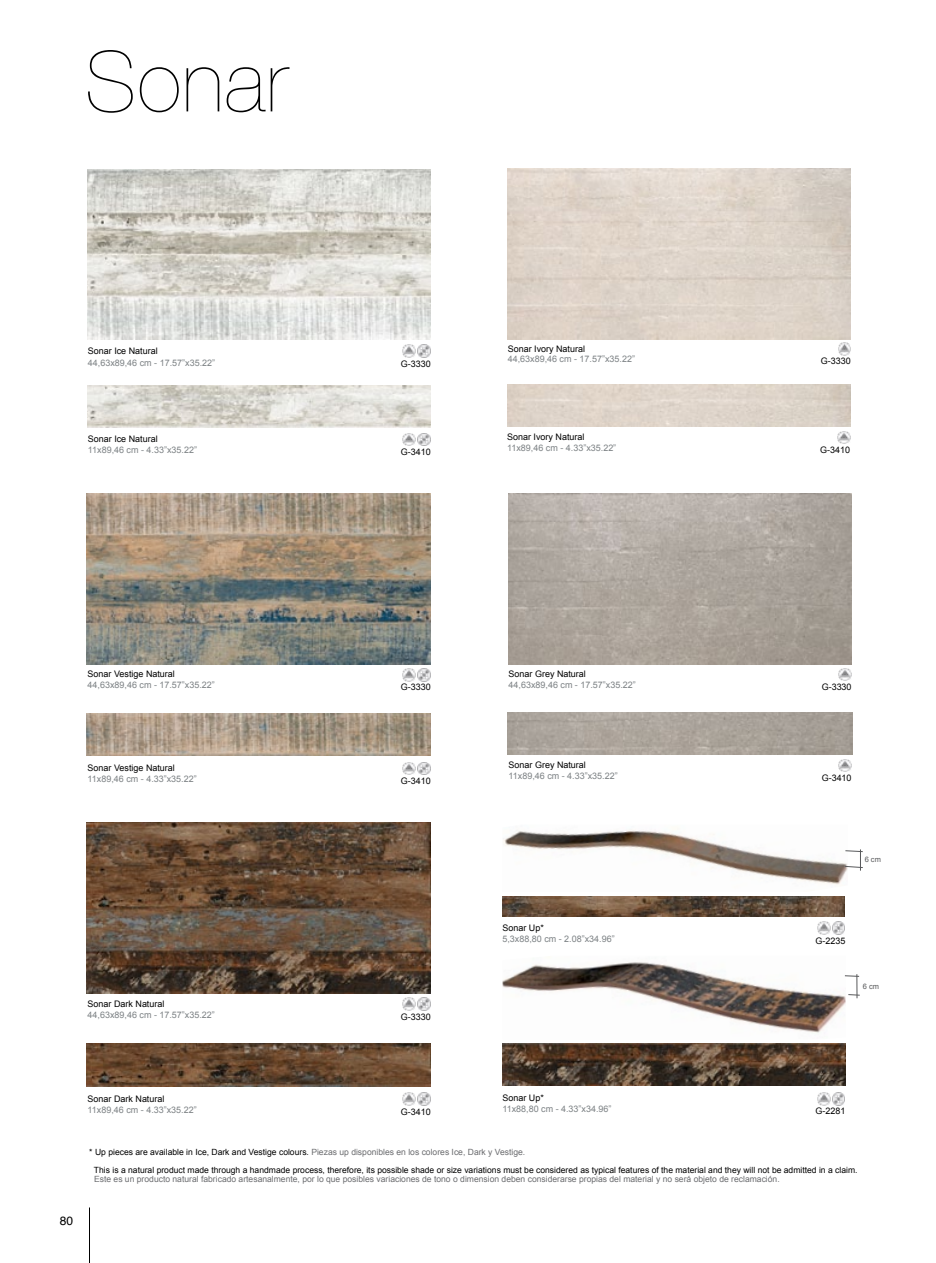
<style>
.page{position:relative;width:936px;height:1263px;background:#fff}
.page>*{position:absolute;margin:0;border:0;box-sizing:border-box;transform-origin:0 0}
.t1{font:200 84px "Helvetica Neue";letter-spacing:.01em;color:#000}
.t2{font:12px "Helvetica";color:#000}
.t3{font:9px "Arial";color:#7c8184}
.t4{font:9px "Arial";color:#000}
.t5{font:8.55px/17.7px "Arial";color:#000}
.t6{font:8.55px "Arial";color:#6b6c6f}
.t7{font:7.5px "Arial";color:#58595b}
.s1{color:#6b6c6f}
</style>
<div class="page">
<hr style="left:89px;top:1207px;width:1px;height:56px;background:#000">
<svg style="left:837px;top:431px;width:13px;height:13px"></svg>
<svg style="left:838px;top:342px;width:12px;height:13px"></svg>
<svg style="left:838px;top:668px;width:13px;height:13px"></svg>
<svg style="left:838px;top:759px;width:13px;height:13px"></svg>
<img style="left:508px;top:712px;width:344px;height:42px">
<img style="left:508px;top:493px;width:343px;height:171px">
<svg style="left:403px;top:345px;width:27px;height:12px"></svg>
<svg style="left:403px;top:433px;width:27px;height:13px"></svg>
<img style="left:87px;top:169px;width:343px;height:171px">
<img style="left:87px;top:385px;width:343px;height:42px">
<svg style="left:402px;top:998px;width:28px;height:12px"></svg>
<svg style="left:402px;top:1093px;width:28px;height:12px"></svg>
<img style="left:87px;top:822px;width:343px;height:171px">
<img style="left:87px;top:1044px;width:343px;height:42px">
<svg style="left:402px;top:668px;width:28px;height:13px"></svg>
<svg style="left:402px;top:762px;width:28px;height:13px"></svg>
<img style="left:87px;top:494px;width:343px;height:171px">
<img style="left:87px;top:713px;width:343px;height:42px">
<svg style="left:817px;top:1092px;width:27px;height:13px"></svg>
<svg style="left:817px;top:922px;width:27px;height:12px"></svg>
<img style="left:502px;top:1043px;width:343px;height:42px">
<img style="left:502px;top:896px;width:342px;height:20px">
<img style="left:503px;top:830px;width:344px;height:55px">
<img style="left:502px;top:962px;width:343px;height:71px">
<svg style="left:844px;top:849px;width:19px;height:22px"></svg>
<svg style="left:844px;top:974px;width:16px;height:24px"></svg>
<p class="t1" style="left:85px;top:33px;width:204px">Sonar</p>
<p class="t4" style="left:88px;top:345px;width:71px">Sonar Ice Natural</p>
<p class="t3" style="left:88px;top:357px;width:129px">44,63x89,46 cm - 17.57”x35.22”</p>
<p class="t4" style="left:401px;top:358px;width:31px">G-3330</p>
<p class="t4" style="left:507px;top:343px;width:79px">Sonar Ivory Natural</p>
<p class="t3" style="left:507px;top:354px;width:129px">44,63x89,46 cm - 17.57”x35.22”</p>
<p class="t4" style="left:820px;top:356px;width:31px">G-3330</p>
<p class="t4" style="left:88px;top:434px;width:71px">Sonar Ice Natural</p>
<p class="t3" style="left:88px;top:445px;width:111px">11x89,46 cm - 4.33”x35.22”</p>
<p class="t4" style="left:401px;top:447px;width:31px">G-3410</p>
<p class="t4" style="left:507px;top:432px;width:79px">Sonar Ivory Natural</p>
<p class="t3" style="left:507px;top:443px;width:111px">11x89,46 cm - 4.33”x35.22”</p>
<p class="t4" style="left:820px;top:445px;width:31px">G-3410</p>
<p class="t4" style="left:88px;top:669px;width:89px">Sonar Vestige Natural</p>
<p class="t4" style="left:508px;top:669px;width:79px">Sonar Grey Natural</p>
<p class="t3" style="left:88px;top:680px;width:129px">44,63x89,46 cm - 17.57”x35.22”</p>
<p class="t4" style="left:400px;top:682px;width:31px">G-3330</p>
<p class="t3" style="left:508px;top:680px;width:129px">44,63x89,46 cm - 17.57”x35.22”</p>
<p class="t4" style="left:821px;top:682px;width:31px">G-3330</p>
<p class="t4" style="left:88px;top:763px;width:89px">Sonar Vestige Natural</p>
<p class="t3" style="left:88px;top:774px;width:111px">11x89,46 cm - 4.33”x35.22”</p>
<p class="t4" style="left:400px;top:776px;width:31px">G-3410</p>
<p class="t4" style="left:508px;top:760px;width:79px">Sonar Grey Natural</p>
<p class="t3" style="left:508px;top:771px;width:111px">11x89,46 cm - 4.33”x35.22”</p>
<p class="t4" style="left:821px;top:773px;width:31px">G-3410</p>
<p class="t7" style="left:864px;top:855px;width:18px">6 cm</p>
<p class="t4" style="left:502px;top:923px;width:43px">Sonar Up*</p>
<p class="t3" style="left:502px;top:933px;width:114px">5,3x88,80 cm - 2.08”x34.96”</p>
<p class="t4" style="left:815px;top:935px;width:31px">G-2235</p>
<p class="t7" style="left:862px;top:982px;width:18px">6 cm</p>
<p class="t4" style="left:88px;top:999px;width:78px">Sonar Dark Natural</p>
<p class="t3" style="left:88px;top:1009px;width:129px">44,63x89,46 cm - 17.57”x35.22”</p>
<p class="t4" style="left:400px;top:1012px;width:31px">G-3330</p>
<p class="t2" style="left:60px;top:1212px;width:15px">80</p>
<p class="t4" style="left:88px;top:1094px;width:78px">Sonar Dark Natural</p>
<p class="t3" style="left:88px;top:1104px;width:111px">11x89,46 cm - 4.33”x35.22”</p>
<p class="t4" style="left:400px;top:1107px;width:31px">G-3410</p>
<p class="t4" style="left:502px;top:1093px;width:43px">Sonar Up*</p>
<p class="t3" style="left:502px;top:1104px;width:111px">11x88,80 cm - 4.33”x34.96”</p>
<p class="t4" style="left:815px;top:1106px;width:31px">G-2281</p>
<p class="t5" style="left:94px;top:1143px;width:765px;text-indent:-5px">* Up pieces are available in Ice, Dark and Vestige colours. <span class="s1">Piezas up disponibles en los colores Ice, Dark y Vestige.<br></span>This is a natural product made through a handmade process, therefore, its possible shade or size variations must be considered as typical features of the material and they will not be admitted in a claim.</p>
<p class="t6" style="left:94px;top:1174px;width:687px">Este es un producto natural fabricado artesanalmente, por lo que posibles variaciones de tono o dimension deben considerarse propias del material y no será objeto de reclamación.</p>
</div>
